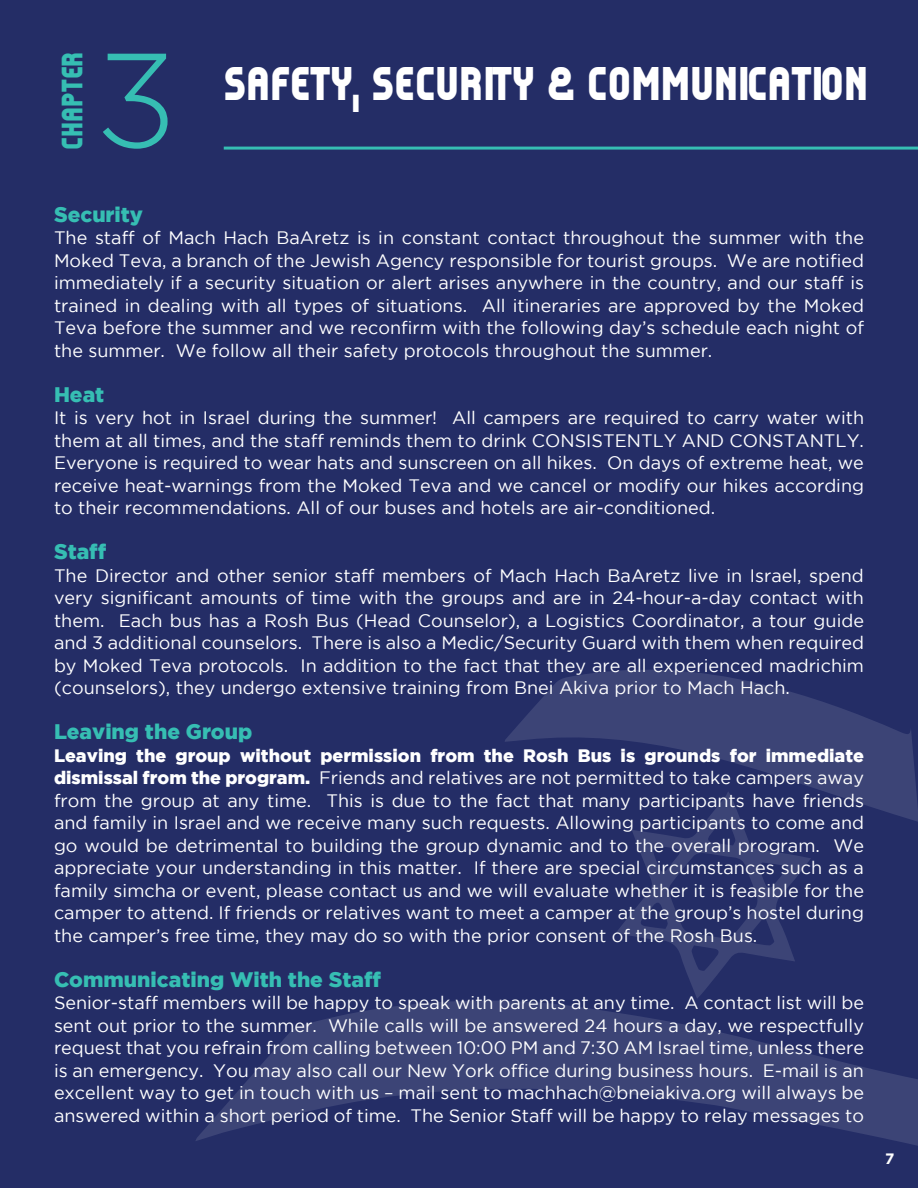
<style>
.page{position:relative;width:918px;height:1188px;background:#242d66}
.page>*{position:absolute;margin:0;border:0;box-sizing:border-box;transform-origin:0 0}
.t1{font:300 133.5px "Gotham";color:#36beb3}
.t2{font:900 48px "Reflex";color:#fff}
.t3{font:900 30px "Reflex";color:#36beb3}
.t4{font:900 21px "Gotham";color:#36beb3}
.t5{font:18px/22.5px "Gotham";color:#fff;text-align:justify}
.t6{font:700 15px "Gotham";color:#fff}
.s1{font-weight:900}
</style>
<div class="page">
<hr style="left:224px;top:147px;width:694px;height:3px;background:#36beb3">
<svg style="left:196px;top:1001px;width:722px;height:145px;fill:#3c4476"></svg>
<svg style="left:505px;top:670px;width:413px;height:152px;fill:#3c4476"></svg>
<svg style="left:615px;top:791px;width:196px;height:207px"></svg>
<p class="t3" style="left:47px;top:150px;width:100px;rotate:-90deg">CHAPTER</p>
<p class="t1" style="left:96px;top:27px;width:83px">3</p>
<p class="t2" style="left:224px;top:44px;width:646px">SAFETY, SECURITY &amp; COMMUNICATION</p>
<p class="t4" style="left:54px;top:202px;width:91px">Security</p>
<p class="t5" style="left:54px;top:226px;width:812px">The staff of Mach Hach BaAretz is in constant contact throughout the summer with the Moked Teva, a branch of the Jewish Agency responsible for tourist groups. We are notified immediately if a security situation or alert arises anywhere in the country, and our staff is trained in dealing with all types of situations. All itineraries are approved by the Moked Teva before the summer and we reconfirm with the following day’s schedule each night of the summer. We follow all their safety protocols throughout the summer.</p>
<p class="t4" style="left:54px;top:382px;width:52px">Heat</p>
<p class="t5" style="left:54px;top:406px;width:812px">It is very hot in Israel during the summer! All campers are required to carry water with them at all times, and the staff reminds them to drink CONSISTENTLY AND CONSTANTLY.<br>Everyone is required to wear hats and sunscreen on all hikes. On days of extreme heat, we receive heat-warnings from the Moked Teva and we cancel or modify our hikes according to their recommendations. All of our buses and hotels are air-conditioned.</p>
<p class="t4" style="left:54px;top:540px;width:54px">Staff</p>
<p class="t5" style="left:54px;top:564px;width:812px">The Director and other senior staff members of Mach Hach BaAretz live in Israel, spend very significant amounts of time with the groups and are in 24-hour-a-day contact with them. Each bus has a Rosh Bus (Head Counselor), a Logistics Coordinator, a tour guide and 3 additional counselors. There is also a Medic/Security Guard with them when required by Moked Teva protocols. In addition to the fact that they are all experienced madrichim (counselors), they undergo extensive training from Bnei Akiva prior to Mach Hach.</p>
<p class="t4" style="left:54px;top:720px;width:200px">Leaving the Group</p>
<p class="t5" style="left:54px;top:744px;width:812px"><span class="s1">Leaving the group without permission from the Rosh Bus is grounds for immediate dismissal from the program.</span> Friends and relatives are not permitted to take campers away from the group at any time. This is due to the fact that many participants have friends and family in Israel and we receive many such requests. Allowing participants to come and go would be detrimental to building the group dynamic and to the overall program. We appreciate your understanding in this matter. If there are special circumstances such as a family simcha or event, please contact us and we will evaluate whether it is feasible for the camper to attend. If friends or relatives want to meet a camper at the group’s hostel during the camper’s free time, they may do so with the prior consent of the Rosh Bus.</p>
<p class="t4" style="left:54px;top:967px;width:329px">Communicating With the Staff</p>
<p class="t5" style="left:54px;top:991px;width:812px">Senior-staff members will be happy to speak with parents at any time. A contact list will be sent out prior to the summer. While calls will be answered 24 hours a day, we respectfully request that you refrain from calling between 10:00 PM and 7:30 AM Israel time, unless there is an emergency. You may also call our New York office during business hours. E-mail is an excellent way to get in touch with us – mail sent to machhach@bneiakiva.org will always be answered within a short period of time. The Senior Staff will be happy to relay messages to</p>
<p class="t6" style="left:885px;top:1150px;width:11px">7</p>
</div>
